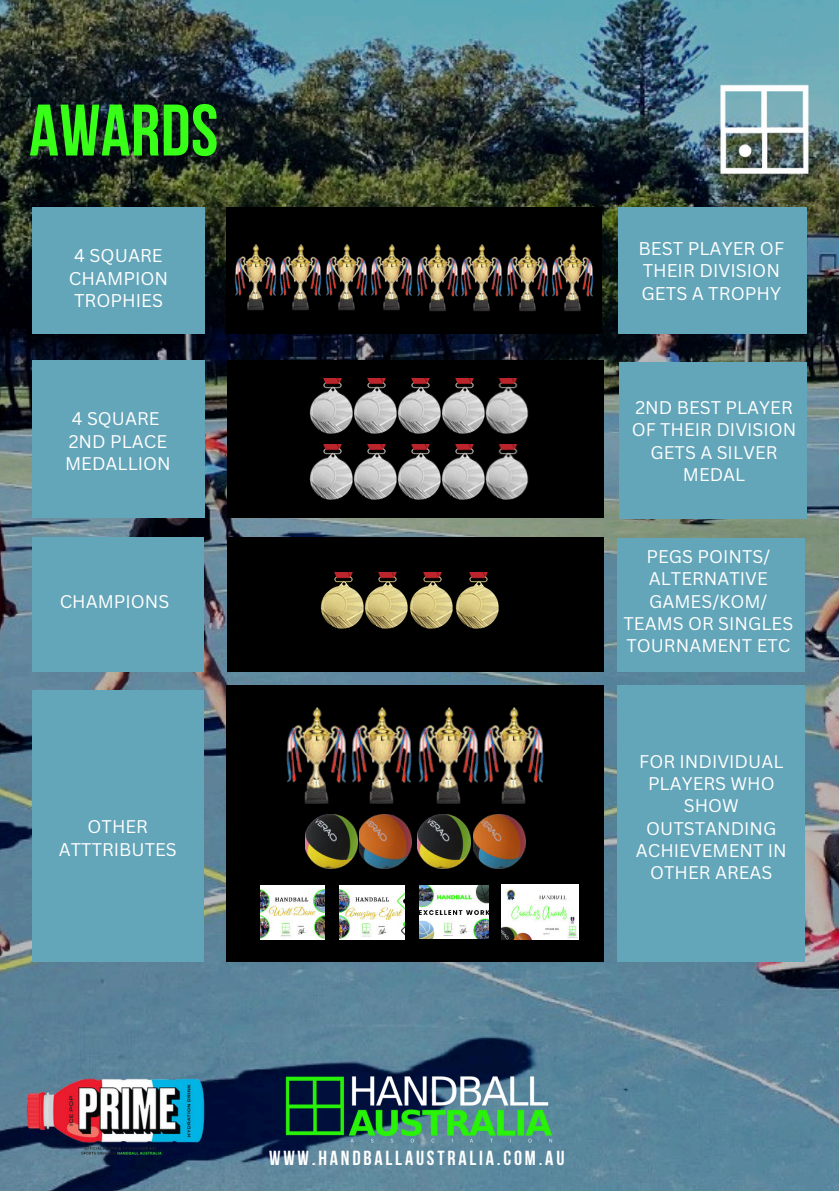
<style>
.page{position:relative;width:839px;height:1191px;background:#fff}
.page>*{position:absolute;margin:0;border:0;box-sizing:border-box;transform-origin:0 0}
.t1{font:72.8px "Bebas Neue Cyrillic";letter-spacing:.005em;color:#38ff18}
.t2{font:700 20.4px "Bebas Neue";letter-spacing:.14em;color:#fff}
.t3{font:18px/22.4px "Canva Sans";color:#fff}
.t4{font:17.8px/22.4px "Canva Sans";color:#fff;text-align:center}
</style>
<div class="page">
<img style="left:0;top:0;width:838px;height:1191px">
<img style="left:716px;top:79px;width:96px;height:102px">
<div style="left:227px;top:207px;width:375px;height:127px;background:#000"></div>
<div style="left:32px;top:207px;width:173px;height:127px;background:#63a5b9"></div>
<div style="left:618px;top:207px;width:188px;height:127px;background:#63a5b9"></div>
<div style="left:227px;top:361px;width:376px;height:157px;background:#000"></div>
<div style="left:32px;top:361px;width:173px;height:157px;background:#63a5b9"></div>
<div style="left:619px;top:362px;width:187px;height:156px;background:#63a5b9"></div>
<img style="left:491px;top:378px;width:38px;height:56px">
<img style="left:309px;top:378px;width:40px;height:56px">
<img style="left:349px;top:378px;width:43px;height:56px">
<img style="left:392px;top:378px;width:44px;height:56px">
<img style="left:436px;top:378px;width:55px;height:56px">
<img style="left:491px;top:444px;width:38px;height:56px">
<img style="left:309px;top:444px;width:40px;height:56px">
<img style="left:349px;top:444px;width:43px;height:56px">
<img style="left:392px;top:444px;width:44px;height:56px">
<img style="left:436px;top:444px;width:55px;height:56px">
<div style="left:227px;top:537px;width:376px;height:135px;background:#000"></div>
<div style="left:32px;top:537px;width:171px;height:135px;background:#63a5b9"></div>
<div style="left:617px;top:539px;width:188px;height:133px;background:#63a5b9"></div>
<div style="left:32px;top:691px;width:171px;height:271px;background:#63a5b9"></div>
<div style="left:227px;top:685px;width:376px;height:277px;background:#000"></div>
<img style="left:260px;top:885px;width:64px;height:55px">
<img style="left:340px;top:885px;width:64px;height:55px">
<img style="left:419px;top:885px;width:69px;height:53px">
<img style="left:501px;top:885px;width:77px;height:54px">
<div style="left:617px;top:685px;width:188px;height:277px;background:#63a5b9"></div>
<img style="left:320px;top:573px;width:179px;height:56px">
<img style="left:305px;top:815px;width:106px;height:53px">
<img style="left:418px;top:815px;width:52px;height:53px">
<img style="left:473px;top:815px;width:52px;height:53px">
<img style="left:286px;top:708px;width:126px;height:96px">
<img style="left:418px;top:708px;width:61px;height:96px">
<img style="left:483px;top:708px;width:61px;height:96px">
<img style="left:234px;top:244px;width:88px;height:66px">
<img style="left:325px;top:244px;width:88px;height:66px">
<img style="left:416px;top:245px;width:87px;height:66px">
<img style="left:506px;top:245px;width:88px;height:66px">
<img style="left:280px;top:1064px;width:279px;height:84px">
<img style="left:0;top:1061px;width:253px;height:111px">
<h1 class="t1" style="left:29px;top:90px;width:190px">AWARDS</h1>
<p class="t3" style="left:69px;top:244px;width:101px;text-align:center">4 SQUARE<br>CHAMPION<br>TROPHIES</p>
<p class="t4" style="left:65px;top:408px;width:107px">4 SQUARE<br>2ND PLACE<br>MEDALLION</p>
<p class="t4" style="left:60px;top:590px;width:111px">CHAMPIONS</p>
<p class="t4" style="left:59px;top:816px;width:119px">OTHER<br>ATTTRIBUTES</p>
<p class="t3" style="left:638px;top:237px;width:147px">BEST PLAYER OF<br>THEIR DIVISION<br>GETS A TROPHY</p>
<p class="t4" style="left:631px;top:397px;width:166px">2ND BEST PLAYER<br>OF THEIR DIVISION<br>GETS A SILVER<br>MEDAL</p>
<p class="t4" style="left:623px;top:546px;width:171px">PEGS POINTS/<br>ALTERNATIVE<br>GAMES/KOM/<br>TEAMS OR SINGLES<br>TOURNAMENT ETC</p>
<p class="t4" style="left:635px;top:750px;width:152px">FOR INDIVIDUAL<br>PLAYERS WHO<br>SHOW<br>OUTSTANDING<br>ACHIEVEMENT IN<br>OTHER AREAS</p>
<p class="t2" style="left:269px;top:1146px;width:297px">WWW.HANDBALLAUSTRALIA.COM.AU</p>
</div>
